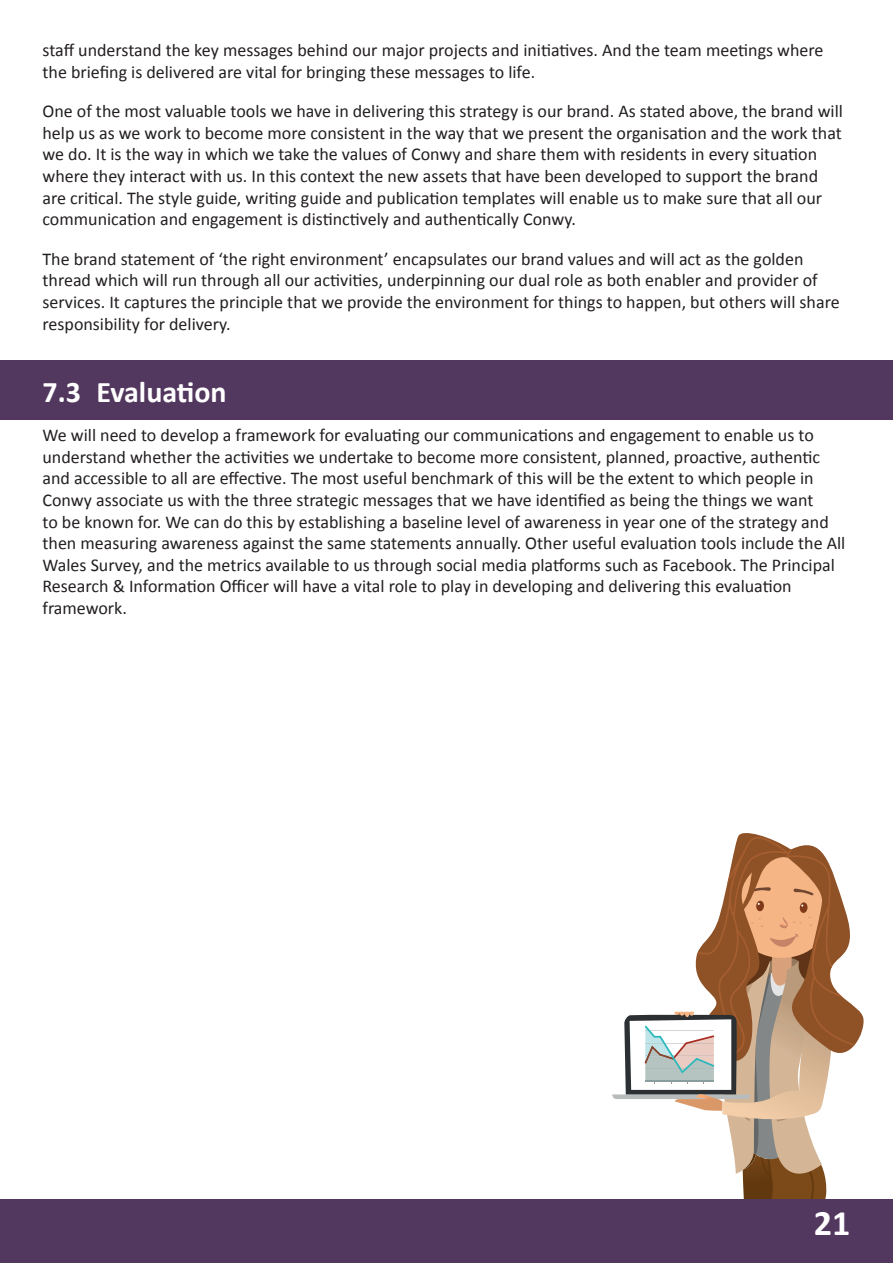
<style>
.page{position:relative;width:893px;height:1263px;background:#fff}
.page>*{position:absolute;margin:0;border:0;box-sizing:border-box;transform-origin:0 0}
.t1{font:700 36px "Calibri";color:#fff}
.t2{font:700 30px "Calibri";color:#fff}
.t3{font:18px/21.6px "Calibri";color:#231f20}
</style>
<div class="page">
<svg style="left:612px;top:833px;width:252px;height:366px"></svg>
<div style="left:0;top:360px;width:893px;height:60px;background:#52375e"></div>
<div style="left:0;top:1199px;width:893px;height:64px;background:#52375e"></div>
<p class="t3" style="left:43px;top:38px;width:782px">staff understand the key messages behind our major projects and initiatives. And the team meetings where the briefing is delivered are vital for bringing these messages to life.</p>
<p class="t3" style="left:43px;top:100px;width:802px">One of the most valuable tools we have in delivering this strategy is our brand. As stated above, the brand will help us as we work to become more consistent in the way that we present the organisation and the work that we do. It is the way in which we take the values of Conwy and share them with residents in every situation where they interact with us. In this context the new assets that have been developed to support the brand are critical. The style guide, writing guide and publication templates will enable us to make sure that all our communication and engagement is distinctively and authentically Conwy.</p>
<p class="t3" style="left:43px;top:247px;width:799px">The brand statement of ‘the right environment’ encapsulates our brand values and will act as the golden thread which will run through all our activities, underpinning our dual role as both enabler and provider of services. It captures the principle that we provide the environment for things to happen, but others will share responsibility for delivery.</p>
<p class="t2" style="left:43px;top:373px;width:186px">7.3 Evaluation</p>
<p class="t3" style="left:43px;top:424px;width:804px">We will need to develop a framework for evaluating our communications and engagement to enable us to understand whether the activities we undertake to become more consistent, planned, proactive, authentic and accessible to all are effective. The most useful benchmark of this will be the extent to which people in Conwy associate us with the three strategic messages that we have identified as being the things we want<br>to be known for. We can do this by establishing a baseline level of awareness in year one of the strategy and then measuring awareness against the same statements annually. Other useful evaluation tools include the All Wales Survey, and the metrics available to us through social media platforms such as Facebook. The Principal Research &amp; Information Officer will have a vital role to play in developing and delivering this evaluation framework.</p>
<p class="t1" style="left:814px;top:1200px;width:38px">21</p>
</div>
